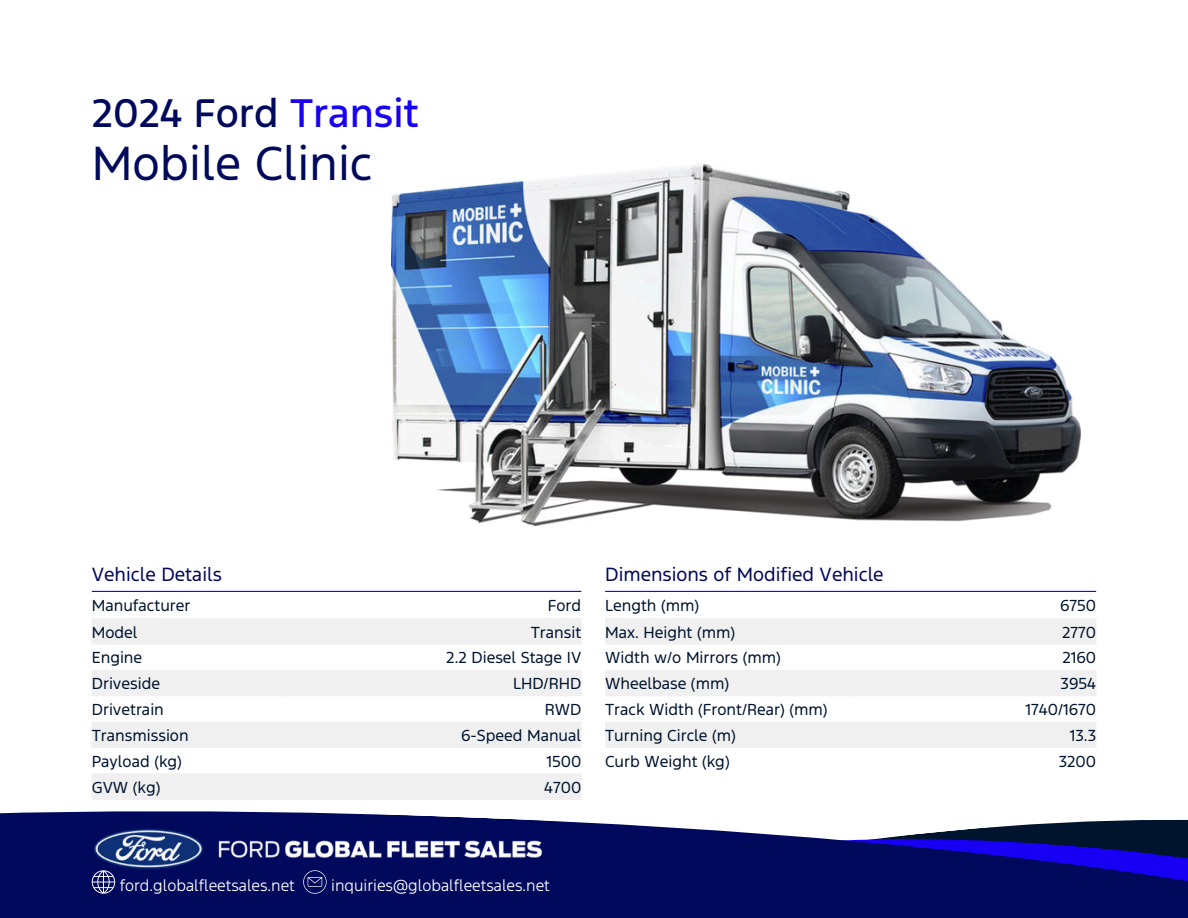
<style>
.page{position:relative;width:1188px;height:918px;background:#fff}
.page>*{position:absolute;margin:0;border:0;box-sizing:border-box;transform-origin:0 0}
.t1{font:45px "Ford F1 TC";color:#00095b}
.t2{font:500 37.5px "Ford F1 TC";color:#00095b}
.t3{font:18px "Ford F1 TC";color:#00095b}
.t4{font:15px "Ford F1 TC";color:#00142e}
.t5{font:300 15px "Ford F1 TC";color:#fff}
.s1{color:#1700f4}
</style>
<div class="page">
<svg style="left:0;top:811px;width:1188px;height:107px;background:#1f2673"></svg>
<img style="left:92px;top:826px;width:454px;height:44px">
<svg style="left:303px;top:870px;width:24px;height:24px"></svg>
<svg style="left:92px;top:870px;width:23px;height:24px"></svg>
<img style="left:391px;top:164px;width:690px;height:361px">
<svg style="left:605px;top:618px;width:491px;height:130px;fill:#f0f0f0"></svg>
<hr style="left:605px;top:591px;width:491px;height:1px;background:#1700f4">
<svg style="left:92px;top:618px;width:489px;height:182px;fill:#f0f0f0"></svg>
<hr style="left:92px;top:591px;width:489px;height:1px;background:#1700f4">
<h2 class="t2" style="left:92px;top:88px;width:329px">2024 Ford <span class="s1">Transit</span></h2>
<h1 class="t1" style="left:92px;top:133px;width:282px">Mobile Clinic</h1>
<p class="t3" style="left:92px;top:563px;width:132px">Vehicle Details</p>
<p class="t4" style="left:92px;top:596px;width:100px">Manufacturer</p>
<p class="t4" style="left:548px;top:596px;width:35px">Ford</p>
<p class="t4" style="left:92px;top:622px;width:47px">Model</p>
<p class="t4" style="left:531px;top:622px;width:52px">Transit</p>
<p class="t4" style="left:92px;top:648px;width:52px">Engine</p>
<p class="t4" style="left:446px;top:648px;width:136px">2.2 Diesel Stage IV</p>
<p class="t4" style="left:92px;top:674px;width:70px">Driveside</p>
<p class="t4" style="left:513px;top:674px;width:70px">LHD/RHD</p>
<p class="t4" style="left:92px;top:700px;width:74px">Drivetrain</p>
<p class="t4" style="left:545px;top:700px;width:38px">RWD</p>
<p class="t4" style="left:92px;top:725px;width:98px">Transmission</p>
<p class="t4" style="left:461px;top:725px;width:122px">6-Speed Manual</p>
<p class="t4" style="left:92px;top:751px;width:92px">Payload (kg)</p>
<p class="t4" style="left:546px;top:751px;width:36px">1500</p>
<p class="t4" style="left:92px;top:777px;width:70px">GVW (kg)</p>
<p class="t4" style="left:544px;top:777px;width:39px">4700</p>
<p class="t3" style="left:605px;top:563px;width:280px">Dimensions of Modified Vehicle</p>
<p class="t4" style="left:605px;top:596px;width:96px">Length (mm)</p>
<p class="t4" style="left:1060px;top:596px;width:38px">6750</p>
<p class="t4" style="left:605px;top:622px;width:132px">Max. Height (mm)</p>
<p class="t4" style="left:1062px;top:622px;width:35px">2770</p>
<p class="t4" style="left:605px;top:648px;width:177px">Width w/o Mirrors (mm)</p>
<p class="t4" style="left:1062px;top:648px;width:35px">2160</p>
<p class="t4" style="left:605px;top:674px;width:125px">Wheelbase (mm)</p>
<p class="t4" style="left:1061px;top:674px;width:37px">3954</p>
<p class="t4" style="left:605px;top:700px;width:224px">Track Width (Front/Rear) (mm)</p>
<p class="t4" style="left:1026px;top:700px;width:72px">1740/1670</p>
<p class="t4" style="left:605px;top:725px;width:132px">Turning Circle (m)</p>
<p class="t4" style="left:1070px;top:725px;width:28px">13.3</p>
<p class="t4" style="left:605px;top:751px;width:126px">Curb Weight (kg)</p>
<p class="t4" style="left:1059px;top:751px;width:39px">3200</p>
<p class="t5" style="left:120px;top:875px;width:177px">ford.globalfleetsales.net</p>
<p class="t5" style="left:331px;top:875px;width:220px">inquiries@globalfleetsales.net</p>
</div>
